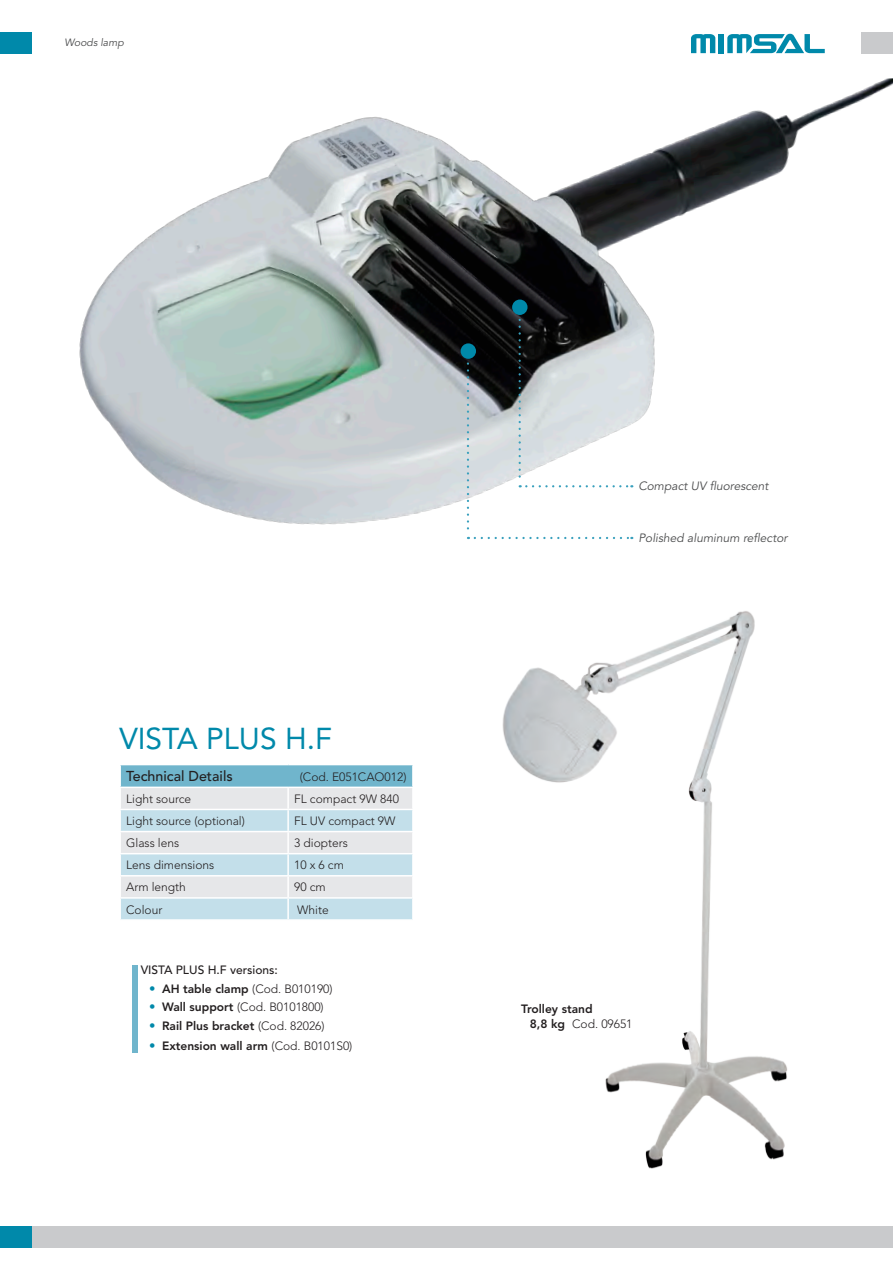
<style>
.page{position:relative;width:893px;height:1263px;background:#fff}
.page>*{position:absolute;margin:0;border:0;box-sizing:border-box;transform-origin:0 0}
.t1{font:30px "Avenir LT Std";color:#0089aa}
.t2{font:500 14.25px "Avenir LT Std";color:#231f20}
.t3{font:300 12px "Avenir LT Std";color:#231f20}
.t4{font:800 12px "Avenir LT Std";color:#231f20}
.t5{font:italic 12px "Avenir LT Std";color:#4b4c4d}
.t6{font:500 12px "Avenir LT Std";color:#231f20}
.t7{font:italic 10.5px "Avenir LT Std";color:#4b4c4d}
.s1{font-size:12.75px;color:#0089aa}
.s2{font-weight:800}
.s3{font-weight:300;font-size:12.75px;color:#0089aa}
.s4{font-weight:300}
</style>
<div class="page">
<div style="left:0;top:32px;width:32px;height:21px;background:#0089aa"></div>
<div style="left:861px;top:32px;width:32px;height:21px;background:#c9cacc"></div>
<svg style="left:691px;top:34px;width:24px;height:19px"></svg>
<div style="left:719px;top:34px;width:5px;height:19px;background:#0089aa"></div>
<svg style="left:727px;top:34px;width:98px;height:19px"></svg>
<div style="left:32px;top:1226px;width:861px;height:22px;background:#c9cacc"></div>
<div style="left:0;top:1226px;width:32px;height:22px;background:#0089aa"></div>
<img style="left:502px;top:661px;width:286px;height:508px">
<img style="left:79px;top:78px;width:814px;height:583px">
<svg style="left:467px;top:359px;width:2px;height:180px"></svg>
<svg style="left:475px;top:537px;width:157px;height:2px"></svg>
<svg style="left:519px;top:320px;width:113px;height:167px"></svg>
<div style="left:461px;top:343px;width:15px;height:16px;background:#0089aa;border-radius:50%"></div>
<div style="left:512px;top:300px;width:15px;height:15px;background:#0089aa;border-radius:50%"></div>
<div style="left:120px;top:764px;width:293px;height:23px;background:#70b5cc"></div>
<svg style="left:121px;top:788px;width:291px;height:131px;background:#d5e3e9"></svg>
<hr style="left:119px;top:764px;width:169px;height:1px;background:#fff">
<hr style="left:119px;top:765px;width:2px;height:21px;background:#fff">
<hr style="left:288px;top:764px;width:126px;height:1px;background:#fff">
<hr style="left:412px;top:765px;width:2px;height:21px;background:#fff">
<hr style="left:119px;top:786px;width:169px;height:2px;background:#fff">
<hr style="left:288px;top:786px;width:126px;height:2px;background:#fff">
<hr style="left:287px;top:788px;width:2px;height:21px;background:#fff">
<hr style="left:119px;top:809px;width:169px;height:1px;background:#fff">
<hr style="left:288px;top:809px;width:126px;height:1px;background:#fff">
<hr style="left:287px;top:810px;width:2px;height:21px;background:#fff">
<hr style="left:119px;top:831px;width:169px;height:1px;background:#fff">
<hr style="left:288px;top:831px;width:126px;height:1px;background:#fff">
<hr style="left:287px;top:832px;width:2px;height:21px;background:#fff">
<hr style="left:119px;top:853px;width:169px;height:1px;background:#fff">
<hr style="left:288px;top:853px;width:126px;height:1px;background:#fff">
<hr style="left:287px;top:854px;width:2px;height:21px;background:#fff">
<hr style="left:119px;top:875px;width:169px;height:1px;background:#fff">
<hr style="left:288px;top:875px;width:126px;height:1px;background:#fff">
<hr style="left:287px;top:876px;width:2px;height:21px;background:#fff">
<hr style="left:119px;top:897px;width:169px;height:2px;background:#fff">
<hr style="left:288px;top:897px;width:126px;height:2px;background:#fff">
<hr style="left:287px;top:899px;width:2px;height:20px;background:#fff">
<div style="left:132px;top:965px;width:6px;height:87px;background:#70b5cc"></div>
<p class="t7" style="left:64px;top:37px;width:61px">Woods lamp</p>
<p class="t1" style="left:119px;top:721px;width:214px">VISTA PLUS H.F</p>
<p class="t2" style="left:126px;top:768px;width:108px">Technical Details</p>
<p class="t3" style="left:126px;top:792px;width:67px">Light source</p>
<p class="t3" style="left:294px;top:792px;width:106px">FL compact 9W 840</p>
<p class="t3" style="left:126px;top:814px;width:120px">Light source (optional)</p>
<p class="t3" style="left:294px;top:814px;width:103px">FL UV compact 9W</p>
<p class="t3" style="left:126px;top:836px;width:55px">Glass lens</p>
<p class="t3" style="left:294px;top:836px;width:55px">3 diopters</p>
<p class="t3" style="left:126px;top:858px;width:90px">Lens dimensions</p>
<p class="t3" style="left:294px;top:858px;width:51px">10 x 6 cm</p>
<p class="t3" style="left:126px;top:880px;width:61px">Arm length</p>
<p class="t3" style="left:294px;top:880px;width:33px">90 cm</p>
<p class="t3" style="left:126px;top:902px;width:38px">Colour</p>
<p class="t3" style="left:297px;top:902px;width:33px">White</p>
<p class="t3" style="left:300px;top:770px;width:108px">(Cod. E051CAO012)</p>
<p class="t6" style="left:141px;top:963px;width:139px">VISTA PLUS H.F versions:</p>
<p class="t3" style="left:149px;top:982px;width:185px"><span class="s1">•</span> <span class="s2">AH table clamp</span> (Cod. B010190)</p>
<p class="t3" style="left:149px;top:1000px;width:176px"><span class="s1">•</span> <span class="s2">Wall support</span> (Cod. B0101800)</p>
<p class="t4" style="left:149px;top:1019px;width:177px"><span class="s3">•</span> Rail Plus bracket <span class="s4">(Cod. 82026)</span></p>
<p class="t4" style="left:149px;top:1038px;width:205px"><span class="s3">•</span> Extension wall arm <span class="s4">(Cod. B0101S0)</span></p>
<p class="t5" style="left:638px;top:479px;width:132px">Compact UV fluorescent</p>
<p class="t5" style="left:638px;top:531px;width:151px">Polished aluminum reflector</p>
<p class="t4" style="left:521px;top:1002px;width:73px">Trolley stand</p>
<p class="t3" style="left:530px;top:1017px;width:104px"><span class="s2">8,8 kg</span> Cod. 09651</p>
</div>
